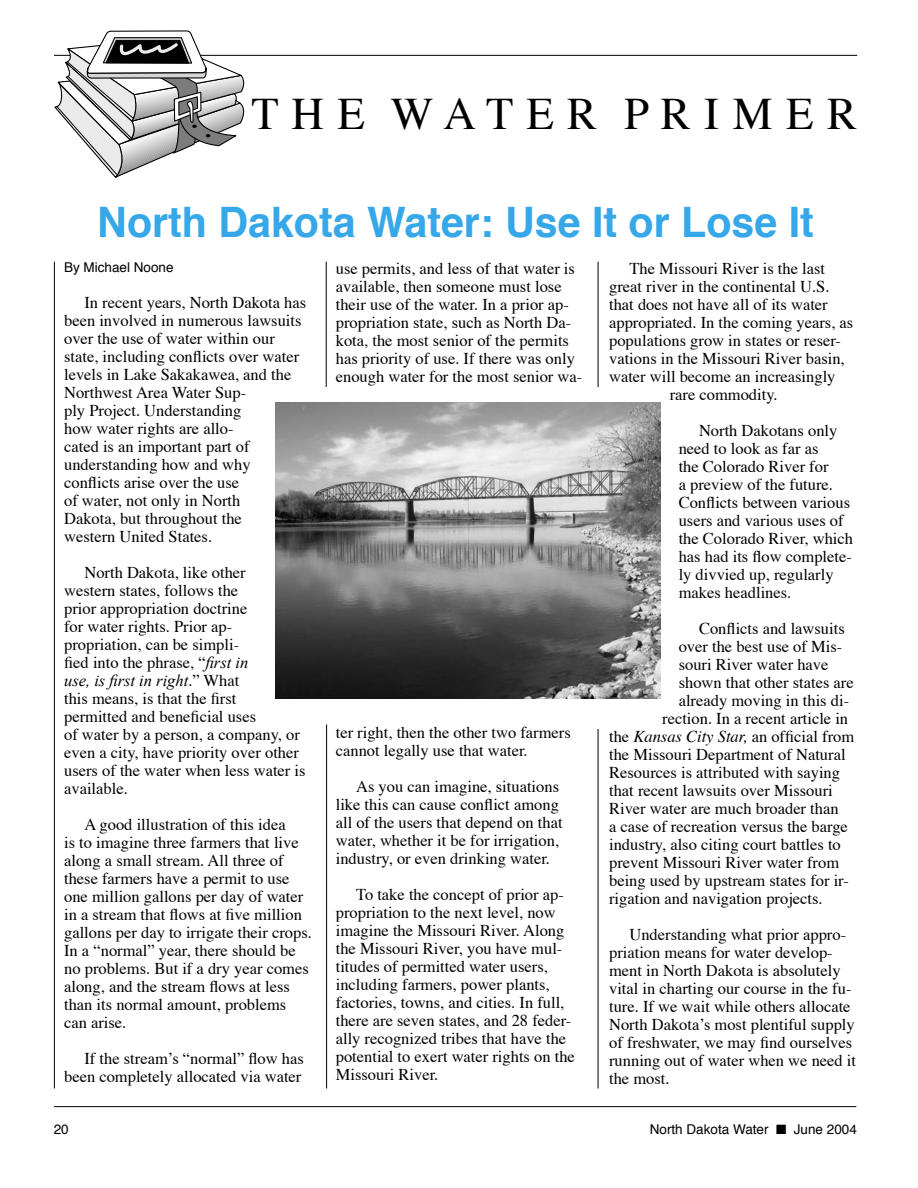
<style>
.page{position:relative;width:918px;height:1188px;background:#fff}
.page>*{position:absolute;margin:0;border:0;box-sizing:border-box;transform-origin:0 0}
.t1{font:45px "Times";color:#000}
.t2{font:700 42px "Helvetica";color:#36a7e9}
.t3{font:16.5px/18px "Times";color:#000}
.t4{font:italic 16.5px "Times New Roman";color:#000}
.t5{font:13.5px "Helvetica";color:#000}
.s1{font-family:"Times New Roman";font-style:italic}
.s2{font-family:"Times";font-style:normal}
.s3{font-style:italic}
</style>
<div class="page">
<hr style="left:54px;top:55px;width:803px;height:1px;background:#000">
<hr style="left:54px;top:1106px;width:802px;height:1px;background:#000">
<hr style="left:54px;top:262px;width:1px;height:826px;background:#000">
<hr style="left:598px;top:729px;width:1px;height:359px;background:#000">
<hr style="left:326px;top:262px;width:1px;height:125px;background:#000">
<svg style="left:54px;top:30px;width:190px;height:148px"></svg>
<img style="left:275px;top:402px;width:385px;height:297px">
<hr style="left:326px;top:724px;width:1px;height:364px;background:#000">
<hr style="left:598px;top:262px;width:1px;height:125px;background:#000">
<h1 class="t1" style="left:251px;top:85px;width:607px">T H E W A T E R P R I M E R</h1>
<h2 class="t2" style="left:97px;top:193px;width:718px">North Dakota Water: Use It or Lose It</h2>
<p class="t5" style="left:64px;top:258px;width:111px">By Michael Noone</p>
<p class="t3" style="left:64px;top:294px;width:244px;text-indent:20px">In recent years, North Dakota has been involved in numerous lawsuits over the use of water within our state, including conflicts over water levels in Lake Sakakawea, and the<br>Northwest Area Water Sup-<br>ply Project. Understanding<br>how water rights are allo-<br>cated is an important part of understanding how and why conflicts arise over the use<br>of water, not only in North<br>Dakota, but throughout the<br>western United States.</p>
<p class="t3" style="left:64px;top:564px;width:186px;text-indent:20px">North Dakota, like other western states, follows the prior appropriation doctrine for water rights. Prior ap&shy;propriation, can be simpli&shy;fied into the phrase, “<span class="s1">first in</span></p>
<p class="t4" style="left:64px;top:671px;width:177px">use, is first in right<span class="s2">.” What</span></p>
<p class="t3" style="left:64px;top:690px;width:243px">this means, is that the first<br>permitted and beneficial uses<br>of water by a person, a company, or even a city, have priority over other users of the water when less water is available.</p>
<p class="t3" style="left:64px;top:816px;width:249px;text-indent:20px">A good illustration of this idea<br>is to imagine three farmers that live along a small stream. All three of these farmers have a permit to use one million gallons per day of water in a stream that flows at five million gallons per day to irrigate their crops.<br>In a “normal” year, there should be no problems. But if a dry year comes along, and the stream flows at less than its normal amount, problems can arise.</p>
<p class="t3" style="left:64px;top:1050px;width:241px;text-align:right">If the streamʼs “normal” flow has been completely allocated via water</p>
<p class="t3" style="left:336px;top:260px;width:248px">use permits, and less of that water is available, then someone must lose their use of the water. In a prior ap&shy;propriation state, such as North Da&shy;kota, the most senior of the permits has priority of use. If there was only enough water for the most senior wa-</p>
<p class="t3" style="left:629px;top:260px;width:197px">The Missouri River is the last</p>
<p class="t3" style="left:609px;top:278px;width:222px">great river in the continental U.S.</p>
<p class="t3" style="left:609px;top:296px;width:220px">that does not have all of its water</p>
<p class="t3" style="left:609px;top:314px;width:246px">appropriated. In the coming years, as</p>
<p class="t3" style="left:609px;top:332px;width:233px">populations grow in states or reser-</p>
<p class="t3" style="left:609px;top:350px;width:237px">vations in the Missouri River basin,</p>
<p class="t3" style="left:609px;top:368px;width:228px">water will become an increasingly</p>
<p class="t3" style="left:670px;top:386px;width:109px">rare commodity.</p>
<p class="t3" style="left:679px;top:422px;width:176px;text-indent:20px">North Dakotans only need to look as far as<br>the Colorado River for<br>a preview of the future.<br>Conflicts between various users and various uses of the Colorado River, which has had its flow complete&shy;ly divvied up, regularly makes headlines.</p>
<p class="t3" style="left:699px;top:620px;width:147px">Conflicts and lawsuits</p>
<p class="t3" style="left:679px;top:638px;width:165px">over the best use of Mis-</p>
<p class="t3" style="left:679px;top:656px;width:151px">souri River water have</p>
<p class="t3" style="left:679px;top:674px;width:177px">shown that other states are</p>
<p class="t3" style="left:679px;top:692px;width:172px">already moving in this di-</p>
<p class="t3" style="left:662px;top:710px;width:188px">rection. In a recent article in</p>
<p class="t3" style="left:609px;top:728px;width:247px">the <span class="s3">Kansas City Star,</span> an official from</p>
<p class="t3" style="left:609px;top:746px;width:238px">the Missouri Department of Natural</p>
<p class="t3" style="left:609px;top:764px;width:232px">Resources is attributed with saying</p>
<p class="t3" style="left:609px;top:782px;width:225px">that recent lawsuits over Missouri</p>
<p class="t3" style="left:609px;top:800px;width:231px">River water are much broader than</p>
<p class="t3" style="left:609px;top:818px;width:240px">a case of recreation versus the barge</p>
<p class="t3" style="left:609px;top:836px;width:233px">industry, also citing court battles to</p>
<p class="t3" style="left:609px;top:854px;width:232px">prevent Missouri River water from</p>
<p class="t3" style="left:609px;top:872px;width:241px">being used by upstream states for ir-</p>
<p class="t3" style="left:609px;top:890px;width:215px">rigation and navigation projects.</p>
<p class="t3" style="left:609px;top:926px;width:248px;text-indent:20px">Understanding what prior appro&shy;priation means for water develop&shy;ment in North Dakota is absolutely vital in charting our course in the fu&shy;ture. If we wait while others allocate<br>North Dakotaʼs most plentiful supply of freshwater, we may find ourselves running out of water when we need it the most.</p>
<p class="t3" style="left:336px;top:724px;width:237px">ter right, then the other two farmers cannot legally use that water.</p>
<p class="t3" style="left:336px;top:778px;width:228px;text-indent:20px">As you can imagine, situations like this can cause conflict among all of the users that depend on that water, whether it be for irrigation, industry, or even drinking water.</p>
<p class="t3" style="left:336px;top:886px;width:241px;text-indent:20px">To take the concept of prior ap&shy;propriation to the next level, now imagine the Missouri River. Along the Missouri River, you have mul&shy;titudes of permitted water users, including farmers, power plants, factories, towns, and cities. In full, there are seven states, and 28 feder&shy;ally recognized tribes that have the potential to exert water rights on the Missouri River.</p>
<p class="t5" style="left:54px;top:1120px;width:17px">20</p>
<p class="t5" style="left:650px;top:1121px;width:209px">North Dakota Water ■ June 2004</p>
</div>
